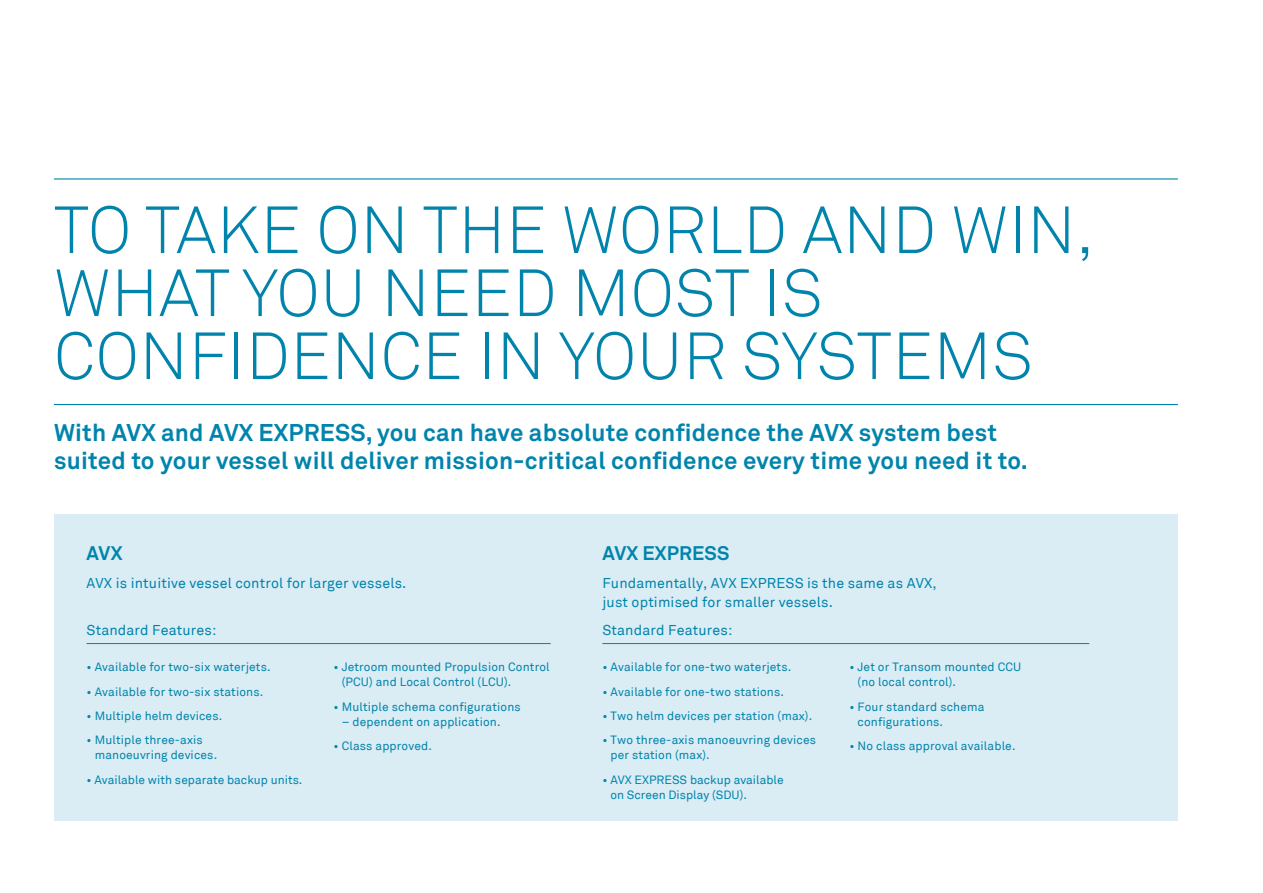
<style>
.page{position:relative;width:1263px;height:893px;background:#fff}
.page>*{position:absolute;margin:0;border:0;box-sizing:border-box;transform-origin:0 0}
.t1{font:65.7px/63px "Akkurat Light Pro";letter-spacing:.01em;color:#0084ac}
.t2{font:700 24px/28.5px "Akkurat";letter-spacing:.01em;color:#0084ac}
.t3{font:700 19.5px "Akkurat";letter-spacing:.01em;color:#0084ac}
.t4{font:14.25px/18.8px "Akkurat";letter-spacing:.01em;color:#0084ac}
.t5{font:12px/15px "Akkurat";letter-spacing:.01em;color:#0084ac}
</style>
<div class="page">
<div style="left:54px;top:514px;width:1124px;height:306px;background:#daecf4"></div>
<hr style="left:87px;top:643px;width:464px;height:1px;background:#0084ac">
<hr style="left:602px;top:643px;width:487px;height:1px;background:#0084ac">
<hr style="left:54px;top:178px;width:1124px;height:2px;background:#0084ac">
<hr style="left:54px;top:404px;width:1124px;height:1px;background:#0084ac">
<h1 class="t1" style="left:54px;top:200px;width:1041px">TO TAKE ON THE WORLD AND WIN,<br>WHAT YOU NEED MOST IS<br>CONFIDENCE IN YOUR SYSTEMS</h1>
<h2 class="t2" style="left:54px;top:418px;width:975px">With AVX and AVX EXPRESS, you can have absolute confidence the AVX system best suited to your vessel will deliver mission-critical confidence every time you need it to.</h2>
<h3 class="t3" style="left:87px;top:540px;width:37px">AVX</h3>
<p class="t4" style="left:87px;top:574px;width:321px">AVX is intuitive vessel control for larger vessels.</p>
<p class="t4" style="left:87px;top:621px;width:131px">Standard Features:</p>
<p class="t5" style="left:87px;top:660px;width:186px">• Available for two-six waterjets.</p>
<p class="t5" style="left:87px;top:684px;width:178px">• Available for two-six stations.</p>
<p class="t5" style="left:87px;top:709px;width:137px">• Multiple helm devices.</p>
<p class="t5" style="left:95px;top:733px;width:124px;text-indent:-8px">• Multiple three-axis manoeuvring devices.</p>
<p class="t5" style="left:87px;top:772px;width:217px">• Available with separate backup units.</p>
<p class="t5" style="left:342px;top:660px;width:209px;text-indent:-8px">• Jetroom mounted Propulsion Control (PCU) and Local Control (LCU).</p>
<p class="t5" style="left:333px;top:699px;width:189px">• Multiple schema configurations</p>
<p class="t5" style="left:342px;top:714px;width:160px">– dependent on application.</p>
<p class="t5" style="left:333px;top:739px;width:100px">• Class approved.</p>
<h3 class="t3" style="left:602px;top:540px;width:129px">AVX EXPRESS</h3>
<p class="t4" style="left:602px;top:574px;width:336px">Fundamentally, AVX EXPRESS is the same as AVX, just optimised for smaller vessels.</p>
<p class="t4" style="left:602px;top:621px;width:131px">Standard Features:</p>
<p class="t5" style="left:602px;top:660px;width:190px">• Available for one-two waterjets.</p>
<p class="t5" style="left:602px;top:684px;width:183px">• Available for one-two stations.</p>
<p class="t5" style="left:602px;top:709px;width:211px">• Two helm devices per station (max).</p>
<p class="t5" style="left:611px;top:733px;width:207px;text-indent:-8px">• Two three-axis manoeuvring devices per station (max).</p>
<p class="t5" style="left:610px;top:772px;width:175px;text-indent:-8px">• AVX EXPRESS backup available on Screen Display (SDU).</p>
<p class="t5" style="left:857px;top:660px;width:165px;text-indent:-8px">• Jet or Transom mounted CCU (no local control).</p>
<p class="t5" style="left:857px;top:699px;width:128px;text-indent:-8px">• Four standard schema configurations.</p>
<p class="t5" style="left:849px;top:739px;width:168px">• No class approval available.</p>
</div>
